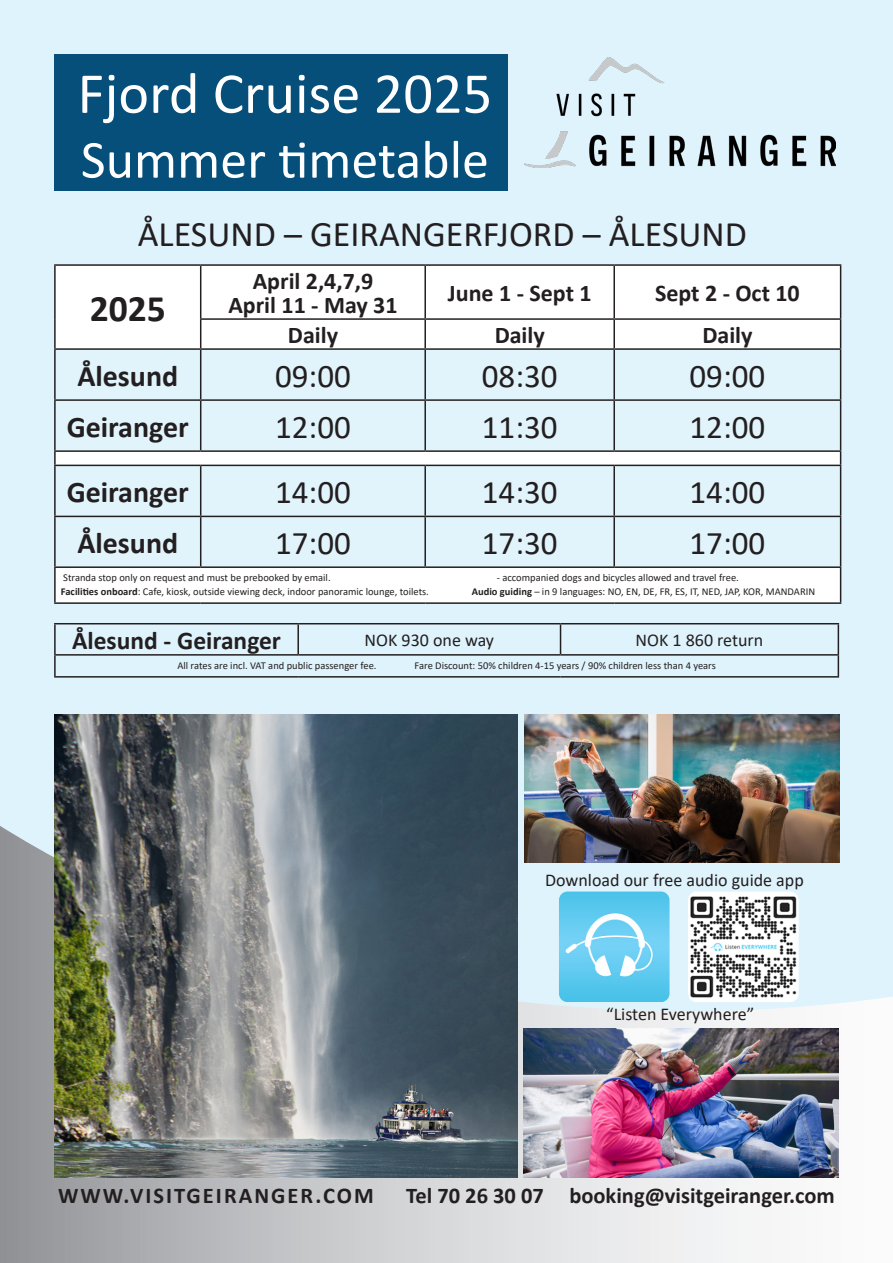
<style>
.page{position:relative;width:893px;height:1263px;background:#fff}
.page>*{position:absolute;margin:0;border:0;box-sizing:border-box;transform-origin:0 0}
.t1{font:58.5px "Calibri";color:#fff}
.t2{font:54px "Calibri";color:#fff}
.t3{font:700 37.5px "Calibri";color:#231f20}
.t4{font:36px "Calibri";color:#231f20}
.t5{font:33px "Calibri";color:#231f20}
.t6{font:700 30px "Calibri";color:#231f20}
.t7{font:700 25.5px "Calibri";color:#231f20}
.t8{font:700 24px "Calibri";color:#231f20}
.t9{font:700 22.5px "Calibri";color:#231f20}
.t10{font:700 22.5px "Calibri";letter-spacing:.09em;color:#231f20}
.t11{font:18px "Calibri";color:#231f20}
.t12{font:10.5px "Calibri";color:#231f20}
.s1{font-weight:700}
</style>
<div class="page">
<div style="left:0;top:0;width:893px;height:1263px;background:linear-gradient(to right,#9c9ea2,#fff)"></div>
<div style="left:0;top:0;width:893px;height:1017px;background:#dff3fc"></div>
<div style="left:54px;top:55px;width:453px;height:136px;background:#064f7a"></div>
<img style="left:524px;top:57px;width:311px;height:111px">
<hr style="left:54px;top:623px;width:244px;height:1px;background:#231f20">
<hr style="left:54px;top:624px;width:2px;height:30px;background:#231f20">
<hr style="left:298px;top:623px;width:262px;height:1px;background:#231f20">
<hr style="left:297px;top:624px;width:2px;height:30px;background:#231f20">
<hr style="left:560px;top:623px;width:279px;height:1px;background:#231f20">
<hr style="left:560px;top:624px;width:1px;height:30px;background:#231f20">
<hr style="left:838px;top:624px;width:1px;height:30px;background:#231f20">
<hr style="left:54px;top:654px;width:244px;height:2px;background:#231f20">
<hr style="left:54px;top:656px;width:2px;height:20px;background:#231f20">
<hr style="left:298px;top:654px;width:262px;height:2px;background:#231f20">
<hr style="left:560px;top:654px;width:279px;height:2px;background:#231f20">
<svg style="left:838px;top:656px;width:1px;height:20px"></svg>
<hr style="left:54px;top:676px;width:244px;height:2px;background:#231f20">
<hr style="left:298px;top:676px;width:262px;height:2px;background:#231f20">
<hr style="left:560px;top:676px;width:279px;height:2px;background:#231f20">
<svg style="left:56px;top:266px;width:784px;height:336px"></svg>
<div style="left:56px;top:350px;width:784px;height:216px;background:#e1f4fc"></div>
<div style="left:55px;top:451px;width:786px;height:14px;background:#fff"></div>
<hr style="left:54px;top:264px;width:147px;height:2px;background:#231f20">
<hr style="left:54px;top:266px;width:2px;height:53px;background:#231f20">
<hr style="left:201px;top:264px;width:224px;height:2px;background:#231f20">
<hr style="left:200px;top:266px;width:1px;height:52px;background:#231f20">
<hr style="left:425px;top:264px;width:189px;height:2px;background:#231f20">
<hr style="left:424px;top:266px;width:2px;height:52px;background:#231f20">
<hr style="left:614px;top:264px;width:227px;height:2px;background:#231f20">
<hr style="left:613px;top:266px;width:2px;height:52px;background:#231f20">
<hr style="left:840px;top:266px;width:1px;height:52px;background:#231f20">
<hr style="left:54px;top:319px;width:2px;height:29px;background:#231f20">
<hr style="left:200px;top:318px;width:225px;height:2px;background:#231f20">
<svg style="left:200px;top:320px;width:1px;height:28px"></svg>
<hr style="left:425px;top:318px;width:189px;height:2px;background:#231f20">
<hr style="left:424px;top:320px;width:2px;height:28px;background:#231f20">
<hr style="left:614px;top:318px;width:227px;height:2px;background:#231f20">
<hr style="left:613px;top:320px;width:2px;height:28px;background:#231f20">
<svg style="left:840px;top:320px;width:1px;height:28px"></svg>
<hr style="left:54px;top:348px;width:147px;height:2px;background:#231f20">
<hr style="left:54px;top:350px;width:2px;height:49px;background:#231f20">
<hr style="left:201px;top:348px;width:224px;height:2px;background:#231f20">
<hr style="left:200px;top:350px;width:1px;height:49px;background:#231f20">
<hr style="left:425px;top:348px;width:189px;height:2px;background:#231f20">
<hr style="left:424px;top:350px;width:2px;height:49px;background:#231f20">
<hr style="left:614px;top:348px;width:227px;height:2px;background:#231f20">
<hr style="left:613px;top:350px;width:2px;height:49px;background:#231f20">
<hr style="left:840px;top:350px;width:1px;height:49px;background:#231f20">
<hr style="left:54px;top:399px;width:147px;height:2px;background:#231f20">
<hr style="left:54px;top:401px;width:2px;height:49px;background:#231f20">
<hr style="left:201px;top:399px;width:224px;height:2px;background:#231f20">
<hr style="left:200px;top:401px;width:1px;height:49px;background:#231f20">
<hr style="left:425px;top:399px;width:189px;height:2px;background:#231f20">
<hr style="left:424px;top:401px;width:2px;height:49px;background:#231f20">
<hr style="left:614px;top:399px;width:227px;height:2px;background:#231f20">
<hr style="left:613px;top:401px;width:2px;height:49px;background:#231f20">
<hr style="left:840px;top:401px;width:1px;height:49px;background:#231f20">
<hr style="left:54px;top:466px;width:2px;height:50px;background:#231f20">
<hr style="left:200px;top:466px;width:1px;height:50px;background:#231f20">
<hr style="left:424px;top:466px;width:2px;height:50px;background:#231f20">
<hr style="left:613px;top:466px;width:2px;height:50px;background:#231f20">
<hr style="left:840px;top:466px;width:1px;height:50px;background:#231f20">
<hr style="left:54px;top:516px;width:147px;height:1px;background:#231f20">
<hr style="left:54px;top:517px;width:2px;height:49px;background:#231f20">
<hr style="left:201px;top:516px;width:224px;height:1px;background:#231f20">
<hr style="left:200px;top:517px;width:1px;height:49px;background:#231f20">
<hr style="left:425px;top:516px;width:189px;height:1px;background:#231f20">
<hr style="left:424px;top:517px;width:2px;height:49px;background:#231f20">
<hr style="left:614px;top:516px;width:227px;height:1px;background:#231f20">
<hr style="left:613px;top:517px;width:2px;height:49px;background:#231f20">
<hr style="left:840px;top:517px;width:1px;height:49px;background:#231f20">
<hr style="left:54px;top:566px;width:147px;height:2px;background:#231f20">
<hr style="left:54px;top:568px;width:2px;height:34px;background:#231f20">
<hr style="left:201px;top:566px;width:224px;height:2px;background:#231f20">
<hr style="left:425px;top:566px;width:189px;height:2px;background:#231f20">
<hr style="left:614px;top:566px;width:227px;height:2px;background:#231f20">
<hr style="left:840px;top:568px;width:1px;height:34px;background:#231f20">
<hr style="left:54px;top:602px;width:147px;height:2px;background:#231f20">
<hr style="left:201px;top:602px;width:224px;height:2px;background:#231f20">
<hr style="left:425px;top:602px;width:189px;height:2px;background:#231f20">
<hr style="left:614px;top:602px;width:227px;height:2px;background:#231f20">
<hr style="left:54px;top:450px;width:147px;height:2px;background:#231f20">
<svg style="left:54px;top:452px;width:2px;height:13px"></svg>
<hr style="left:201px;top:450px;width:224px;height:2px;background:#231f20">
<hr style="left:425px;top:450px;width:189px;height:2px;background:#231f20">
<hr style="left:614px;top:450px;width:227px;height:2px;background:#231f20">
<svg style="left:840px;top:452px;width:1px;height:13px"></svg>
<hr style="left:54px;top:465px;width:147px;height:1px;background:#231f20">
<hr style="left:201px;top:465px;width:224px;height:1px;background:#231f20">
<hr style="left:425px;top:465px;width:189px;height:1px;background:#231f20">
<hr style="left:614px;top:465px;width:227px;height:1px;background:#231f20">
<img style="left:524px;top:714px;width:315px;height:149px">
<img style="left:54px;top:714px;width:463px;height:463px">
<img style="left:524px;top:1029px;width:315px;height:148px">
<img style="left:688px;top:891px;width:111px;height:111px">
<img style="left:559px;top:891px;width:110px;height:111px">
<p class="t1" style="left:77px;top:53px;width:416px">Fjord Cruise 2025</p>
<p class="t2" style="left:81px;top:122px;width:410px">Summer timetable</p>
<p class="t4" style="left:138px;top:209px;width:611px">ÅLESUND – GEIRANGERFJORD – ÅLESUND</p>
<p class="t3" style="left:90px;top:282px;width:78px">2025</p>
<p class="t8" style="left:253px;top:264px;width:122px">April 2,4,7,9</p>
<p class="t8" style="left:228px;top:288px;width:171px">April 11 - May 31</p>
<p class="t8" style="left:448px;top:276px;width:145px">June 1 - Sept 1</p>
<p class="t8" style="left:655px;top:276px;width:146px">Sept 2 - Oct 10</p>
<p class="t8" style="left:288px;top:318px;width:52px">Daily</p>
<p class="t8" style="left:495px;top:318px;width:52px">Daily</p>
<p class="t8" style="left:702px;top:318px;width:52px">Daily</p>
<p class="t6" style="left:77px;top:355px;width:102px">Ålesund</p>
<p class="t5" style="left:275px;top:353px;width:77px">09:00</p>
<p class="t5" style="left:482px;top:353px;width:77px">08:30</p>
<p class="t5" style="left:690px;top:353px;width:77px">09:00</p>
<p class="t6" style="left:67px;top:406px;width:124px">Geiranger</p>
<p class="t5" style="left:275px;top:404px;width:77px">12:00</p>
<p class="t5" style="left:482px;top:404px;width:77px">11:30</p>
<p class="t5" style="left:690px;top:404px;width:77px">12:00</p>
<p class="t6" style="left:67px;top:471px;width:124px">Geiranger</p>
<p class="t5" style="left:275px;top:469px;width:77px">14:00</p>
<p class="t5" style="left:482px;top:469px;width:77px">14:30</p>
<p class="t5" style="left:690px;top:469px;width:77px">14:00</p>
<p class="t6" style="left:77px;top:522px;width:102px">Ålesund</p>
<p class="t5" style="left:275px;top:520px;width:77px">17:00</p>
<p class="t5" style="left:482px;top:520px;width:77px">17:30</p>
<p class="t5" style="left:690px;top:520px;width:77px">17:00</p>
<p class="t12" style="left:63px;top:570px;width:269px">Stranda stop only on request and must be prebooked by email.</p>
<p class="t12" style="left:497px;top:570px;width:244px">- accompanied dogs and bicycles allowed and travel free.</p>
<p class="t12" style="left:61px;top:584px;width:370px"><span class="s1">Facilities onboard</span>: Cafe, kiosk, outside viewing deck, indoor panoramic lounge, toilets.</p>
<p class="t12" style="left:472px;top:584px;width:345px"><span class="s1">Audio guiding</span> – in 9 languages: NO, EN, DE, FR, ES, IT, NED, JAP, KOR, MANDARIN</p>
<p class="t7" style="left:72px;top:622px;width:210px">Ålesund - Geiranger</p>
<p class="t11" style="left:365px;top:628px;width:131px">NOK 930 one way</p>
<p class="t11" style="left:636px;top:628px;width:129px">NOK 1 860 return</p>
<p class="t12" style="left:177px;top:658px;width:201px">All rates are incl. VAT and public passenger fee.</p>
<p class="t12" style="left:415px;top:658px;width:303px">Fare Discount: 50% children 4-15 years / 90% children less than 4 years</p>
<p class="t11" style="left:545px;top:867px;width:260px">Download our free audio guide app</p>
<p class="t11" style="left:606px;top:1002px;width:150px">“Listen Everywhere”</p>
<p class="t10" style="left:58px;top:1179px;width:317px">WWW.VISITGEIRANGER.COM</p>
<p class="t9" style="left:406px;top:1179px;width:430px">Tel 70 26 30 07 booking@visitgeiranger.com</p>
</div>
